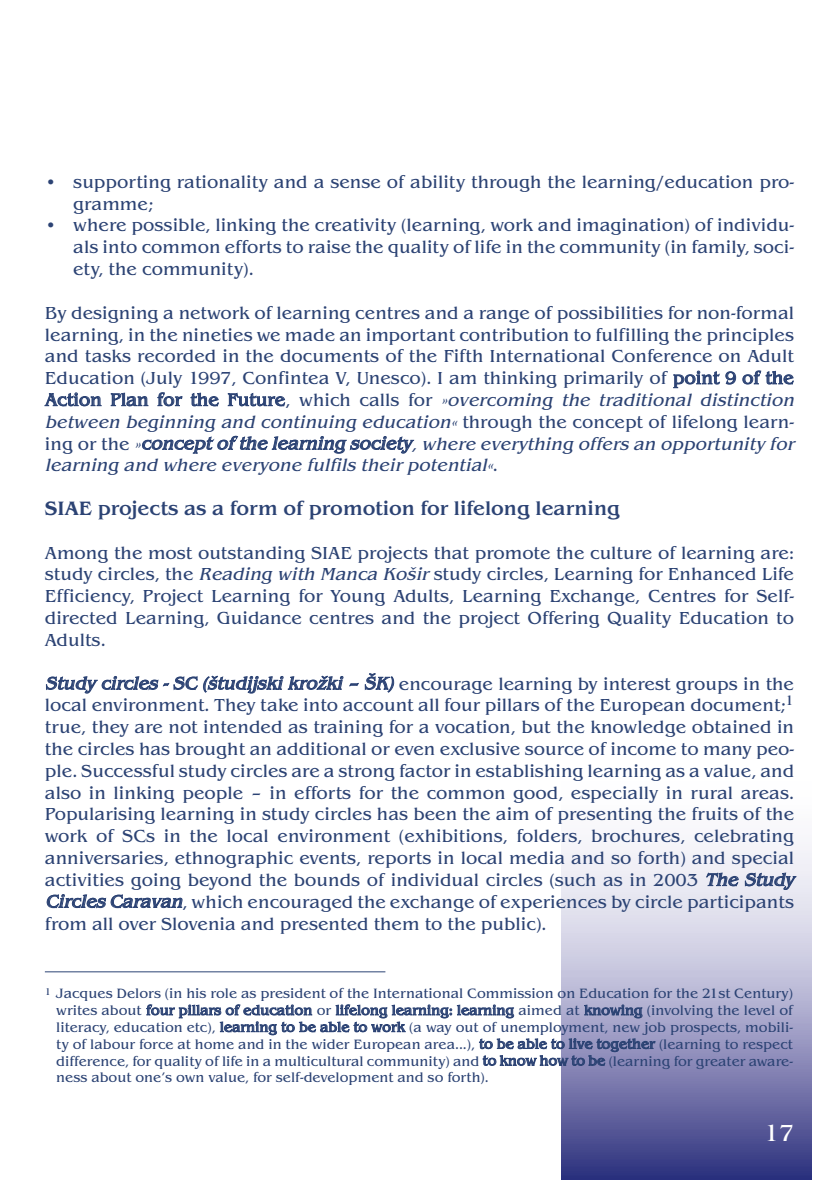
<style>
.page{position:relative;width:840px;height:1180px;background:#fff}
.page>*{position:absolute;margin:0;border:0;box-sizing:border-box;transform-origin:0 0}
.t1{font:24px "Benguiat Itc TCE";color:#fff}
.t2{font:500 20px "Benguiat Itc TCE";color:#2c4374}
.t3{font:18px/21.8px "Benguiat Itc TCE";color:#2c4374;text-align:justify}
.t4{font:14px/16.8px "Benguiat Itc TCE";color:#2c4374;text-align:justify}
.s1{font-style:italic}
</style>
<div class="page">
<svg style="left:561px;top:846px;width:249px;height:333px;background:#a3a3c7"></svg>
<hr style="left:45px;top:971px;width:340px;height:1px;background:#2c4374">
<p class="t3" style="left:73px;top:173px;width:722px;text-indent:-28px">• supporting rationality and a sense of ability through the learning/education pro&shy;gramme;</p>
<p class="t3" style="left:73px;top:216px;width:722px;text-indent:-28px">• where possible, linking the creativity (learning, work and imagination) of individu&shy;als into common efforts to raise the quality of life in the community (in family, soci&shy;ety, the community).</p>
<p class="t3" style="left:45px;top:303px;width:753px;text-align:left">By designing a network of learning centres and a range of possibilities for non-formal learning, in the nineties we made an important contribution to fulfilling the principles and tasks recorded in the documents of the Fifth International Conference on Adult Education (July 1997, Confintea V, Unesco). I am thinking primarily of point 9 of the Action Plan for the Future, which calls for <span class="s1">»overcoming the traditional distinction between beginning and continuing education«</span> through the concept of lifelong learn&shy;i n g o r t h e <span class="s1">»concept of the learning society, where everything offers an opportunity for learning and where everyone fulfils their potential«</span>.</p>
<p class="t2" style="left:45px;top:501px;width:576px">SIAE projects as a form of promotion for lifelong learning</p>
<p class="t3" style="left:45px;top:543px;width:750px">Among the most outstanding SIAE projects that promote the culture of learning are: study circles, the <span class="s1">Reading with Manca Košir</span>study circles, Learning for Enhanced Life Efficiency, Project Learning for Young Adults, Learning Exchange, Centres for Self&shy;directed Learning, Guidance centres and the project Offering Quality Education to Adults.</p>
<p class="t3" style="left:45px;top:674px;width:750px"><span class="s1">Study circles - SC (študijski krožki – ŠK)</span> encourage learning by interest groups in the local environment. They take into account all four pillars of the European document;<sup>1 </sup>true, they are not intended as training for a vocation, but the knowledge obtained in the circles has brought an additional or even exclusive source of income to many peo&shy;ple. Successful study circles are a strong factor in establishing learning as a value, and also in linking people – in efforts for the common good, especially in rural areas.<br>Popularising learning in study circles has been the aim of presenting the fruits of the work of SCs in the local environment (exhibitions, folders, brochures, celebrating anniversaries, ethnographic events, reports in local media and so forth) and special activities going beyond the bounds of individual circles (such as in 2003 <span class="s1">The Study Circles Caravan</span>, which encouraged the exchange of experiences by circle participants from all over Slovenia and presented them to the public).</p>
<p class="t4" style="left:56px;top:986px;width:738px;text-indent:-11px"><sup>1</sup> Jacques Delors (in his role as president of the International Commission on Education for the 21st Century) writes about four pillars of education or lifelong learning: learning aimed at knowing (involving the level of literacy, education etc), learning to be able to work (a way out of unemployment, new job prospects, mobili&shy;ty of labour force at home and in the wider European area...), to be able to live together (learning to respect difference, for quality of life in a multicultural community) and to know how to be (learning for greater aware&shy;ness about one’s own value, for self-development and so forth).</p>
<h1 class="t1" style="left:763px;top:1124px;width:31px">17</h1>
</div>
